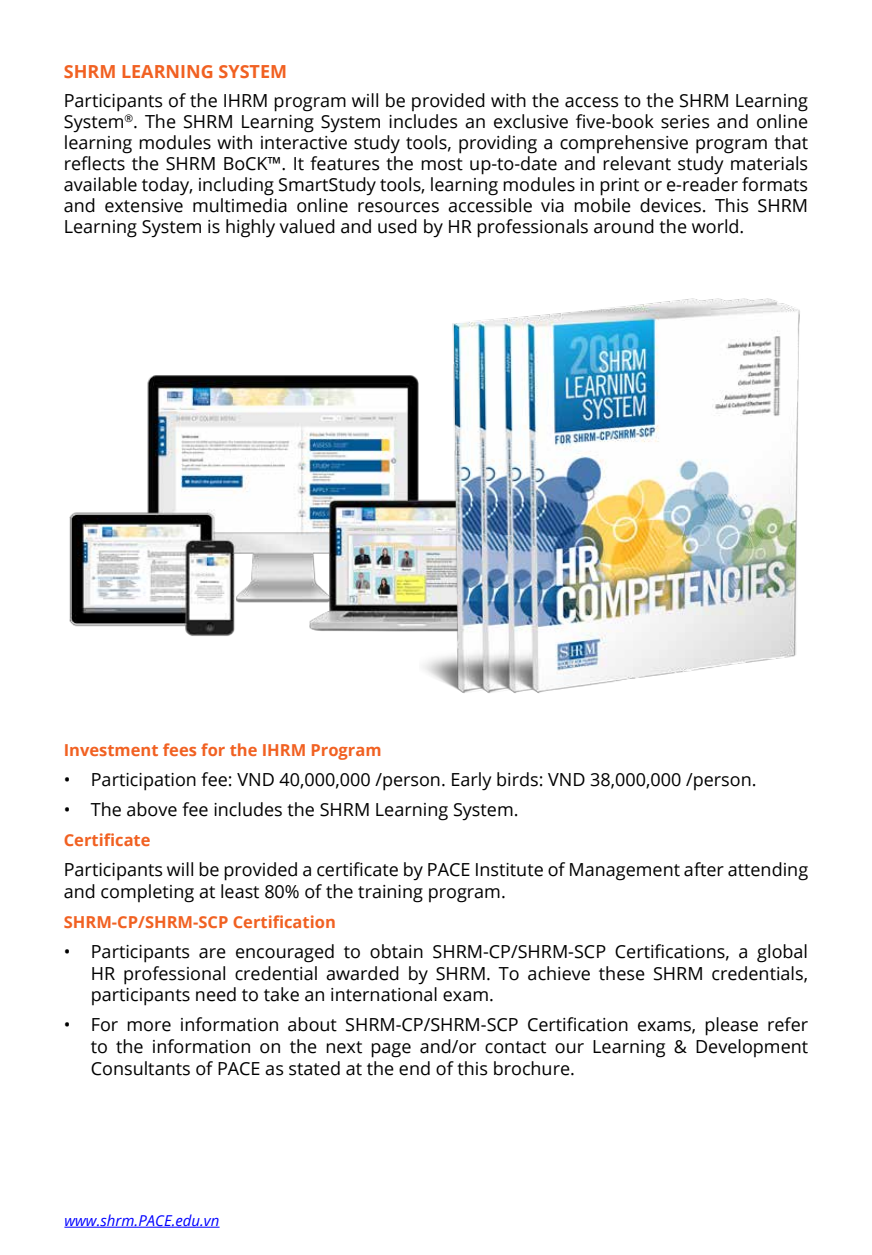
<style>
.page{position:relative;width:872px;height:1255px;background:#fff}
.page>*{position:absolute;margin:0;border:0;box-sizing:border-box;transform-origin:0 0}
.t1{font:18px/21px "Open Sans";color:#000;text-align:justify}
.t2{font:700 18px "Open Sans";color:#f16122}
.t3{font:700 16.5px "Open Sans";color:#f16122}
.t4{font:italic 15px "Open Sans";color:#00f}
</style>
<div class="page">
<img style="left:69px;top:375px;width:350px;height:261px">
<img style="left:419px;top:298px;width:381px;height:395px">
<hr style="left:64px;top:1226px;width:155px;height:1px;background:#00f">
<p class="t2" style="left:64px;top:58px;width:225px">SHRM LEARNING SYSTEM</p>
<p class="t1" style="left:64px;top:90px;width:746px">Participants of the IHRM program will be provided with the access to the SHRM Learning System<sup>®</sup>. The SHRM Learning System includes an exclusive five-book series and online learning modules with interactive study tools, providing a comprehensive program that reflects the SHRM BoCK™. It features the most up-to-date and relevant study materials available today, including SmartStudy tools, learning modules in print or e-reader formats and extensive multimedia online resources accessible via mobile devices. This SHRM Learning System is highly valued and used by HR professionals around the world.</p>
<p class="t3" style="left:64px;top:738px;width:319px">Investment fees for the IHRM Program</p>
<p class="t1" style="left:64px;top:768px;width:694px">• Participation fee: VND 40,000,000 /person. Early birds: VND 38,000,000 /person.</p>
<p class="t1" style="left:64px;top:798px;width:456px">• The above fee includes the SHRM Learning System.</p>
<p class="t3" style="left:64px;top:828px;width:88px">Certificate</p>
<p class="t1" style="left:64px;top:858px;width:746px;line-height:21.6px">Participants will be provided a certificate by PACE Institute of Management after attending and completing at least 80% of the training program.</p>
<p class="t3" style="left:64px;top:910px;width:273px">SHRM-CP/SHRM-SCP Certification</p>
<p class="t1" style="left:91px;top:940px;width:719px;line-height:21.6px;text-indent:-27px">• Participants are encouraged to obtain SHRM-CP/SHRM-SCP Certifications, a global HR professional credential awarded by SHRM. To achieve these SHRM credentials, participants need to take an international exam.</p>
<p class="t1" style="left:91px;top:1013px;width:719px;line-height:21.6px;text-indent:-27px">• For more information about SHRM-CP/SHRM-SCP Certification exams, please refer to the information on the next page and/or contact our Learning &amp; Development Consultants of PACE as stated at the end of this brochure.</p>
<p class="t4" style="left:64px;top:1210px;width:157px">www.shrm.PACE.edu.vn</p>
</div>
